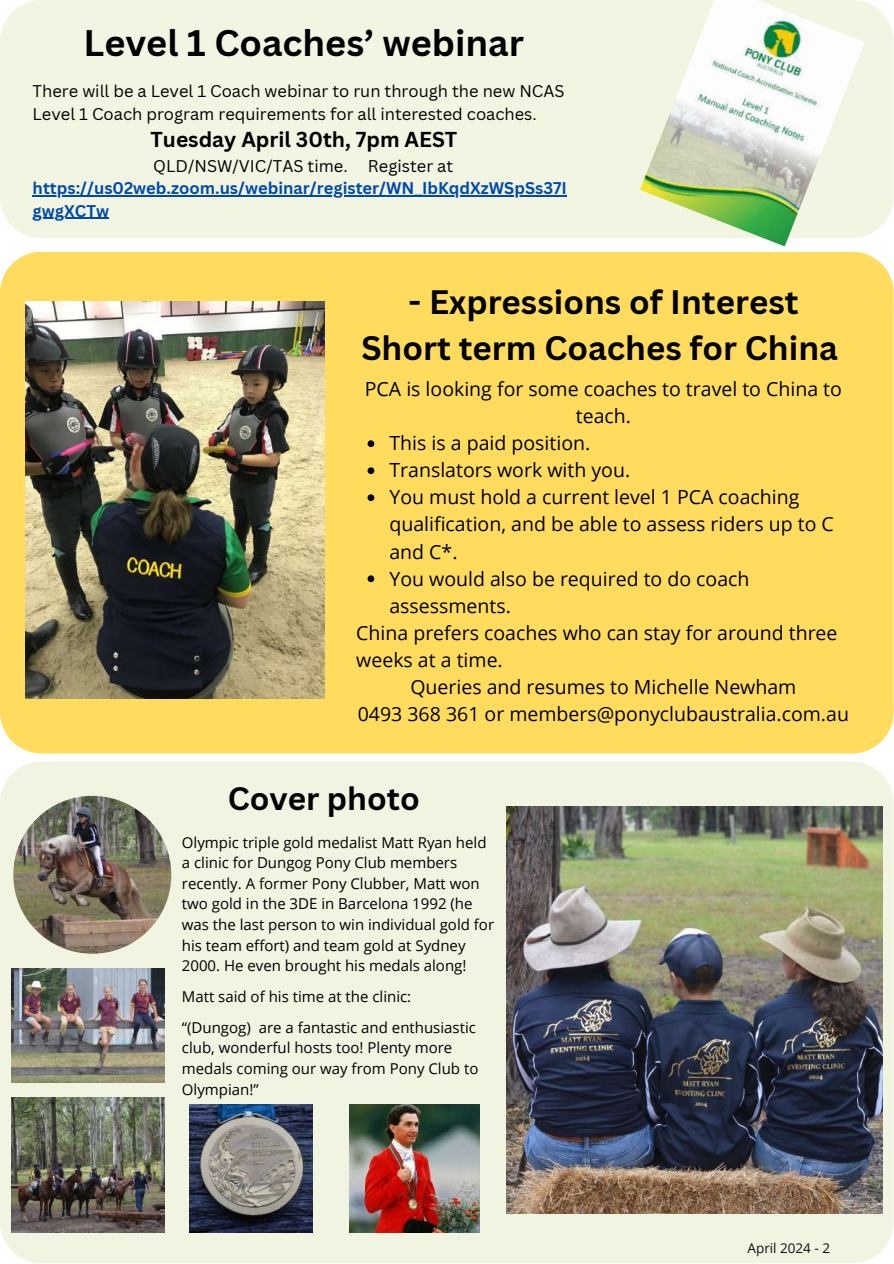
<style>
.page{position:relative;width:894px;height:1264px;background:#fff}
.page>*{position:absolute;margin:0;border:0;box-sizing:border-box;transform-origin:0 0}
.t1{font:700 36px "Canva Sans";color:#000}
.t2{font:700 33px/46.2px "Canva Sans";color:#000;text-align:center}
.t3{font:700 31.5px "Canva Sans";color:#000}
.t4{font:700 21px "Canva Sans";color:#000}
.t5{font:19.5px "Open Sans";color:#000}
.t6{font:16.5px/22.5px "Canva Sans";color:#000}
.t7{font:700 16.5px/22.5px "Canva Sans";color:#004aad}
.t8{font:15px/20.5px "Open Sans";color:#000}
.t9{font:13.5px "Open Sans";color:#100f0d}
</style>
<div class="page">
<div style="left:0;top:252px;width:893px;height:501px;background:#ffdc5d"></div>
<div style="left:0;top:761px;width:893px;height:502px;background:#f1f4e1"></div>
<img style="left:13px;top:795px;width:158px;height:158px;border-radius:50%">
<div style="left:0;top:0;width:893px;height:238px;background:#f2f5e1"></div>
<img style="left:26px;top:301px;width:298px;height:397px">
<img style="left:189px;top:1104px;width:123px;height:128px">
<img style="left:506px;top:806px;width:376px;height:407px">
<img style="left:349px;top:1104px;width:130px;height:128px">
<img style="left:639px;top:0;width:225px;height:246px">
<img style="left:11px;top:1097px;width:153px;height:135px">
<img style="left:11px;top:968px;width:153px;height:114px">
<svg style="left:367px;top:440px;width:7px;height:7px"></svg>
<svg style="left:367px;top:467px;width:7px;height:7px"></svg>
<svg style="left:367px;top:494px;width:7px;height:7px"></svg>
<svg style="left:367px;top:575px;width:7px;height:7px"></svg>
<hr style="left:33px;top:195px;width:533px;height:1px;background:#004aad">
<hr style="left:33px;top:218px;width:76px;height:1px;background:#004aad">
<h1 class="t1" style="left:83px;top:17px;width:441px">Level 1 Coaches’ webinar</h1>
<p class="t6" style="left:33px;top:80px;width:533px">There will be a Level 1 Coach webinar to run through the new NCAS<br>Level 1 Coach program requirements for all interested coaches.</p>
<h3 class="t4" style="left:150px;top:124px;width:308px">Tuesday April 30th, 7pm AEST</h3>
<p class="t6" style="left:153px;top:154px;width:301px">QLD/NSW/VIC/TAS time. Register at</p>
<p class="t7" style="left:33px;top:176px;width:535px">https://us02web.zoom.us/webinar/register/WN_IbKqdXzWSpSs37I gwgXCTw</p>
<h2 class="t2" style="left:361px;top:278px;width:478px">- Expressions of Interest<br>Short term Coaches for China</h2>
<h3 class="t5" style="left:365px;top:375px;width:478px">PCA is looking for some coaches to travel to China to</h3>
<h3 class="t5" style="left:575px;top:402px;width:57px">teach.</h3>
<h3 class="t5" style="left:389px;top:429px;width:202px">This is a paid position.</h3>
<h3 class="t5" style="left:389px;top:456px;width:242px">Translators work with you.</h3>
<h3 class="t5" style="left:389px;top:483px;width:411px">You must hold a current level 1 PCA coaching</h3>
<h3 class="t5" style="left:389px;top:510px;width:445px">qualification, and be able to assess riders up to C</h3>
<h3 class="t5" style="left:389px;top:537px;width:70px">and C*.</h3>
<h3 class="t5" style="left:389px;top:564px;width:361px">You would also be required to do coach</h3>
<h3 class="t5" style="left:389px;top:591px;width:123px">assessments.</h3>
<h3 class="t5" style="left:356px;top:618px;width:482px">China prefers coaches who can stay for around three</h3>
<h3 class="t5" style="left:356px;top:645px;width:148px">weeks at a time.</h3>
<h3 class="t5" style="left:410px;top:672px;width:387px">Queries and resumes to Michelle Newham</h3>
<h3 class="t5" style="left:357px;top:699px;width:492px">0493 368 361 or members@ponyclubaustralia.com.au</h3>
<h3 class="t3" style="left:228px;top:776px;width:193px">Cover photo</h3>
<p class="t8" style="left:182px;top:831px;width:313px">Olympic triple gold medalist Matt Ryan held a clinic for Dungog Pony Club members recently. A former Pony Clubber, Matt won two gold in the 3DE in Barcelona 1992 (he was the last person to win individual gold for his team effort) and team gold at Sydney 2000. He even brought his medals along!</p>
<p class="t8" style="left:182px;top:980px;width:295px;line-height:30.6px">Matt said of his time at the clinic: “(Dungog) are a fantastic and enthusiastic</p>
<p class="t8" style="left:182px;top:1037px;width:298px">club, wonderful hosts too! Plenty more medals coming our way from Pony Club to<br>Olympian!”</p>
<p class="t9" style="left:747px;top:1238px;width:84px">April 2024 - 2</p>
</div>
